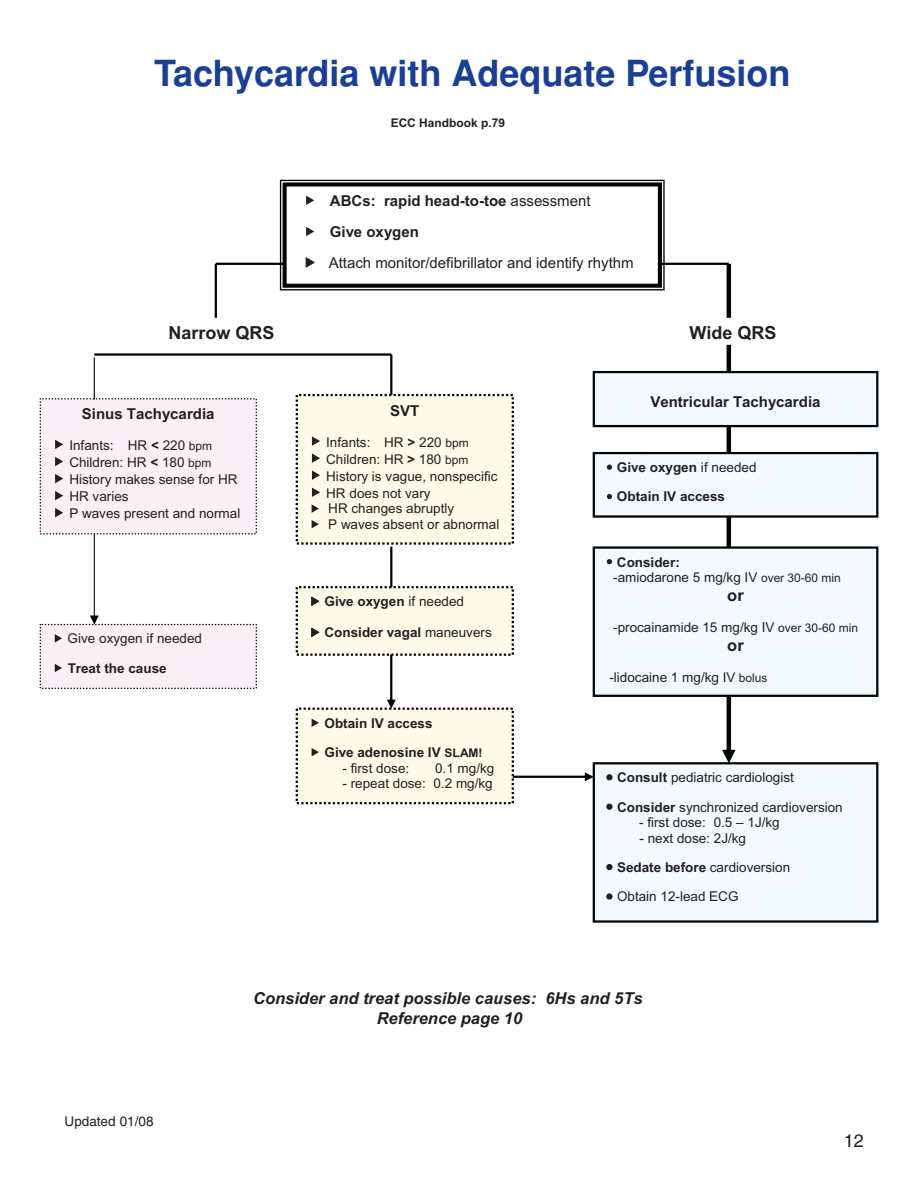
<style>
.page{position:relative;width:918px;height:1188px;background:#fff}
.page>*{position:absolute;margin:0;border:0;box-sizing:border-box;transform-origin:0 0}
.t1{font:700 36px "Helvetica";color:#1b3f94}
.t2{font:700 18px "Arial";color:#231f20}
.t3{font:18px "Helvetica";color:#231f20}
.t4{font:italic 700 16.5px/19.8px "Arial";color:#231f20;text-align:center}
.t5{font:700 16.5px "Arial";color:#231f20}
.t6{font:700 15px/31.2px "Arial";color:#231f20}
.t7{font:15px "Arial";color:#231f20}
.t8{font:13.5px/17.1px "Arial";color:#231f20}
.t9{font:700 13.5px/29.4px "Arial";color:#231f20}
.t10{font:13.5px "Helvetica";color:#231f20}
.t11{font:700 12px "Arial";color:#231f20}
.s1{font-weight:400}
.s2{font-weight:700}
.s3{font-size:12px}
</style>
<div class="page">
<div style="left:297px;top:709px;width:216px;height:94px;background:#fdfce8"></div>
<div style="left:296px;top:708px;width:218px;height:96px;border:2px dashed #020303"></div>
<svg style="left:312px;top:719px;width:7px;height:8px"></svg>
<svg style="left:312px;top:748px;width:7px;height:8px"></svg>
<div style="left:594px;top:548px;width:283px;height:148px;background:#f4f9fd"></div>
<div style="left:593px;top:546px;width:285px;height:151px;border:2px solid #020303"></div>
<svg style="left:607px;top:559px;width:5px;height:5px"></svg>
<div style="left:594px;top:372px;width:283px;height:54px;background:#f4f9fd"></div>
<div style="left:593px;top:371px;width:285px;height:56px;border:2px solid #020303"></div>
<div style="left:297px;top:395px;width:216px;height:149px;background:#fdfce8"></div>
<div style="left:296px;top:394px;width:218px;height:151px;border:2px dashed #020303"></div>
<svg style="left:312px;top:436px;width:8px;height:10px"></svg>
<svg style="left:312px;top:453px;width:8px;height:10px"></svg>
<svg style="left:312px;top:470px;width:8px;height:10px"></svg>
<svg style="left:312px;top:488px;width:8px;height:9px"></svg>
<svg style="left:312px;top:504px;width:7px;height:9px"></svg>
<svg style="left:312px;top:520px;width:7px;height:8px"></svg>
<div style="left:40px;top:399px;width:216px;height:135px;background:#fceff5"></div>
<svg style="left:55px;top:440px;width:8px;height:9px"></svg>
<svg style="left:55px;top:457px;width:8px;height:9px"></svg>
<svg style="left:55px;top:474px;width:8px;height:9px"></svg>
<svg style="left:55px;top:491px;width:8px;height:9px"></svg>
<svg style="left:55px;top:508px;width:8px;height:9px"></svg>
<div style="left:297px;top:587px;width:216px;height:68px;background:#fdfce8"></div>
<div style="left:296px;top:586px;width:218px;height:70px;border:2px dashed #020303"></div>
<svg style="left:387px;top:655px;width:9px;height:54px"></svg>
<hr style="left:390px;top:547px;width:2px;height:40px;background:#020303">
<svg style="left:722px;top:696px;width:14px;height:66px"></svg>
<div style="left:594px;top:763px;width:283px;height:159px;background:#f4f9fd"></div>
<div style="left:593px;top:762px;width:285px;height:161px;border:2px solid #020303"></div>
<svg style="left:513px;top:772px;width:81px;height:9px"></svg>
<svg style="left:607px;top:774px;width:5px;height:6px"></svg>
<svg style="left:607px;top:804px;width:5px;height:6px"></svg>
<svg style="left:607px;top:864px;width:5px;height:6px"></svg>
<svg style="left:607px;top:894px;width:5px;height:5px"></svg>
<svg style="left:311px;top:597px;width:8px;height:9px"></svg>
<svg style="left:311px;top:628px;width:8px;height:9px"></svg>
<hr style="left:390px;top:355px;width:2px;height:40px;background:#020303">
<div style="left:40px;top:625px;width:216px;height:63px;background:#fceff5"></div>
<hr style="left:94px;top:358px;width:1px;height:41px;background:#020303">
<hr style="left:727px;top:426px;width:4px;height:27px;background:#020303">
<hr style="left:727px;top:345px;width:4px;height:27px;background:#020303">
<div style="left:594px;top:453px;width:283px;height:64px;background:#f4f9fd"></div>
<div style="left:593px;top:452px;width:285px;height:66px;border:2px solid #020303"></div>
<svg style="left:607px;top:465px;width:5px;height:5px"></svg>
<svg style="left:607px;top:494px;width:5px;height:5px"></svg>
<hr style="left:727px;top:517px;width:4px;height:30px;background:#020303">
<svg style="left:90px;top:534px;width:9px;height:91px"></svg>
<svg style="left:280px;top:180px;width:385px;height:110px"></svg>
<hr style="left:216px;top:263px;width:67px;height:2px;background:#020303">
<hr style="left:661px;top:263px;width:68px;height:2px;background:#020303">
<hr style="left:215px;top:264px;width:2px;height:54px;background:#020303">
<hr style="left:727px;top:264px;width:4px;height:54px;background:#020303">
<hr style="left:94px;top:353px;width:297px;height:3px;background:#020303">
<svg style="left:55px;top:634px;width:7px;height:9px"></svg>
<svg style="left:55px;top:664px;width:7px;height:8px"></svg>
<h1 class="t1" style="left:154px;top:60px;width:638px">Tachycardia with Adequate Perfusion</h1>
<p class="t11" style="left:391px;top:119px;width:116px">ECC Handbook p.79</p>
<p class="t6" style="left:330px;top:186px;width:262px">ABCs: rapid head-to-toe <span class="s1">assessment<br></span>Give oxygen</p>
<p class="t7" style="left:329px;top:257px;width:307px">Attach monitor/defibrillator and identify rhythm</p>
<h2 class="t2" style="left:169px;top:326px;width:107px">Narrow QRS</h2>
<h2 class="t2" style="left:690px;top:326px;width:89px">Wide QRS</h2>
<p class="t6" style="left:82px;top:399px;width:134px">Sinus Tachycardia</p>
<p class="t8" style="left:69px;top:438px;width:173px">Infants: HR <span class="s2">&lt;</span> 220 <span class="s3">bpm<br></span>Children: HR <span class="s2">&lt;</span> 180 <span class="s3">bpm<br></span>History makes sense for HR<br>HR varies<br>P waves present and normal</p>
<p class="t8" style="left:68px;top:631px;width:136px">Give oxygen if needed</p>
<p class="t9" style="left:68px;top:655px;width:101px">Treat the cause</p>
<p class="t6" style="left:390px;top:396px;width:31px">SVT</p>
<p class="t8" style="left:326px;top:435px;width:173px">Infants: HR <span class="s2">&gt;</span> 220 <span class="s3">bpm<br></span>Children: HR <span class="s2">&gt;</span> 180 <span class="s3">bpm<br></span>History is vague, nonspecific<br>HR does not vary</p>
<p class="t8" style="left:328px;top:502px;width:173px;line-height:15.6px">HR changes abruptly<br>P waves absent or abnormal</p>
<p class="t9" style="left:325px;top:588px;width:141px">Give oxygen <span class="s1">if needed</span></p>
<p class="t9" style="left:325px;top:619px;width:169px">Consider vagal <span class="s1">maneuvers</span></p>
<p class="t9" style="left:325px;top:710px;width:160px">Obtain IV access<br>Give adenosine IV <span class="s3">SLAM!</span></p>
<p class="t8" style="left:343px;top:761px;width:68px">- first dose:</p>
<p class="t8" style="left:435px;top:761px;width:61px">0.1 mg/kg</p>
<p class="t8" style="left:343px;top:776px;width:152px">- repeat dose: 0.2 mg/kg</p>
<p class="t6" style="left:650px;top:387px;width:172px">Ventricular Tachycardia</p>
<p class="t9" style="left:617px;top:454px;width:141px">Give oxygen <span class="s1">if needed<br></span>Obtain IV access</p>
<p class="t8" style="left:613px;top:555px;width:229px;line-height:15.6px"><span class="s2">Consider:<br></span>-amiodarone 5 mg/kg IV <span class="s3">over 30-60 min</span></p>
<p class="t5" style="left:727px;top:589px;width:18px">or</p>
<p class="t8" style="left:613px;top:620px;width:246px">-procainamide 15 mg/kg IV <span class="s3">over 30-60 min</span></p>
<p class="t5" style="left:727px;top:639px;width:18px">or</p>
<p class="t8" style="left:609px;top:670px;width:159px">-lidocaine 1 mg/kg IV <span class="s3">bolus</span></p>
<p class="t8" style="left:617px;top:764px;width:227px;line-height:29.4px"><span class="s2">Consult</span> pediatric cardiologist<br><span class="s2">Consider</span> synchronized cardioversion</p>
<p class="t8" style="left:639px;top:815px;width:142px">- first dose: 0.5 – 1J/kg</p>
<p class="t8" style="left:617px;top:825px;width:175px;line-height:29.4px;text-indent:22px">- next dose: 2J/kg<br><span class="s2">Sedate before</span> cardioversion<br>Obtain 12-lead ECG</p>
<p class="t10" style="left:65px;top:1116px;width:90px">Updated 01/08</p>
<p class="t4" style="left:253px;top:990px;width:391px">Consider and treat possible causes: 6Hs and 5Ts<br>Reference page 10</p>
<h2 class="t3" style="left:844px;top:1134px;width:22px">12</h2>
</div>
